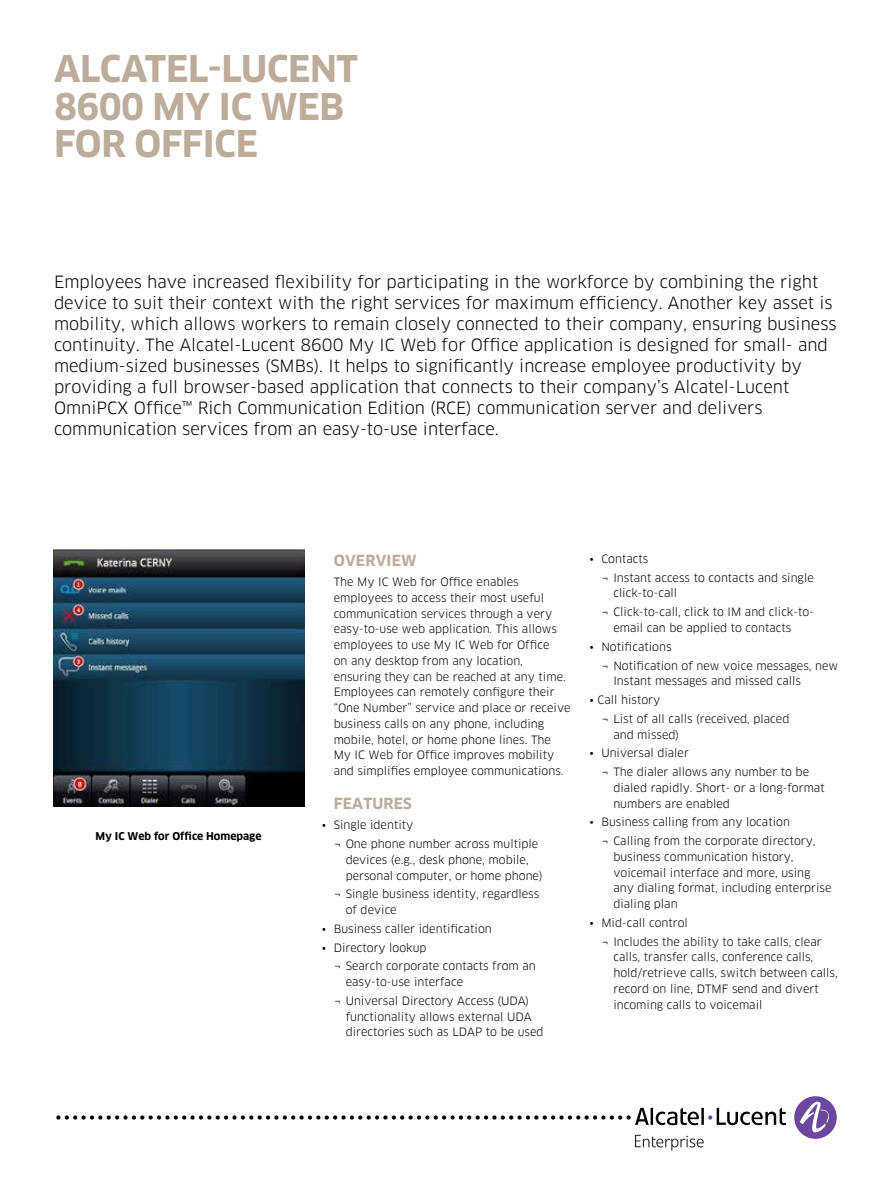
<style>
.page{position:relative;width:893px;height:1191px;background:#fff}
.page>*{position:absolute;margin:0;border:0;box-sizing:border-box;transform-origin:0 0}
.t1{font:700 36px/37.5px "Clan OT";letter-spacing:-.01em;color:#bdac9a}
.t2{font:16.5px/21px "Clan OT";color:#000}
.t3{font:700 15px "Clan OT";letter-spacing:.01em;color:#bdac9a}
.t4{font:11.25px/15.8px "Clan OT";color:#000}
.t5{font:700 10.5px "Clan OT";color:#000}
</style>
<div class="page">
<div style="left:794px;top:1096px;width:43px;height:42px;background:#6b489d;border-radius:50%"></div>
<svg style="left:800px;top:1101px;width:32px;height:32px"></svg>
<svg style="left:56px;top:1107px;width:730px;height:18px"></svg>
<svg style="left:635px;top:1134px;width:69px;height:16px"></svg>
<img style="left:54px;top:549px;width:250px;height:257px">
<h1 class="t1" style="left:54px;top:51px;width:306px">ALCATEL-LUCENT<br>8600 MY IC WEB<br>FOR OFFICE</h1>
<p class="t2" style="left:54px;top:271px;width:784px">Employees have increased flexibility for participating in the workforce by combining the right device to suit their context with the right services for maximum efficiency. Another key asset is mobility, which allows workers to remain closely connected to their company, ensuring business continuity. The Alcatel-Lucent 8600 My IC Web for Office application is designed for small- and medium-sized businesses (SMBs). It helps to significantly increase employee productivity by providing a full browser-based application that connects to their company’s Alcatel-Lucent OmniPCX Office™ Rich Communication Edition (RCE) communication server and delivers communication services from an easy-to-use interface.</p>
<p class="t5" style="left:96px;top:830px;width:167px">MY IC WEB FOR OFFICE HOMEPAGE</p>
<h3 class="t3" style="left:334px;top:551px;width:82px">OVERVI EW</h3>
<p class="t4" style="left:334px;top:574px;width:238px">The My IC Web for Office enables employees to access their most useful communication services through a very easy-to-use web application. This allows employees to use My IC Web for Office<br>on any desktop from any location, ensuring they can be reached at any time.<br>Employees can remotely configure their “One Number” service and place or receive business calls on any phone, including mobile, hotel, or home phone lines. The My IC Web for Office improves mobility and simplifies employee communications.</p>
<h3 class="t3" style="left:334px;top:794px;width:80px">FEATURES</h3>
<p class="t4" style="left:334px;top:815px;width:206px;line-height:18.8px;text-indent:-12px">• Single identity<br>¬ One phone number across multiple</p>
<p class="t4" style="left:346px;top:851px;width:198px">devices (e.g., desk phone, mobile, personal computer, or home phone)</p>
<p class="t4" style="left:346px;top:886px;width:195px;text-indent:-12px">¬ Single business identity, regardless of device</p>
<p class="t4" style="left:322px;top:920px;width:172px">• Business caller identification</p>
<p class="t4" style="left:334px;top:938px;width:204px;line-height:18.8px;text-indent:-12px">• Directory lookup<br>¬ Search corporate contacts from an</p>
<p class="t4" style="left:334px;top:972px;width:197px;line-height:18.8px;text-indent:12px">easy-to-use interface<br>¬ Universal Directory Access (UDA)</p>
<p class="t4" style="left:346px;top:1008px;width:199px">functionality allows external UDA directories such as LDAP to be used</p>
<p class="t4" style="left:601px;top:549px;width:214px;line-height:18.8px;text-indent:-12px">• Contacts<br>¬ Instant access to contacts and single</p>
<p class="t4" style="left:601px;top:584px;width:214px;line-height:18.8px;text-indent:12px">click-to-call<br>¬ Click-to-call, click to IM and click-to-</p>
<p class="t4" style="left:613px;top:620px;width:179px">email can be applied to contacts</p>
<p class="t4" style="left:601px;top:637px;width:238px;line-height:18.8px;text-indent:-12px">• Notifications<br>¬ Notification of new voice messages, new</p>
<p class="t4" style="left:613px;top:673px;width:189px">Instant messages and missed calls</p>
<p class="t4" style="left:601px;top:690px;width:190px;line-height:18.8px;text-indent:-12px">• Call history<br>¬ List of all calls (received, placed</p>
<p class="t4" style="left:613px;top:726px;width:67px">and missed)</p>
<p class="t4" style="left:601px;top:744px;width:209px;line-height:18.8px;text-indent:-12px">• Universal dialer<br>¬ The dialer allows any number to be</p>
<p class="t4" style="left:613px;top:780px;width:213px">dialed rapidly. Short- or a long-format numbers are enabled</p>
<p class="t4" style="left:601px;top:813px;width:216px;line-height:18.8px;text-indent:-12px">• Business calling from any location<br>¬ Calling from the corporate directory,</p>
<p class="t4" style="left:613px;top:849px;width:220px">business communication history, voicemail interface and more, using any dialing format, including enterprise dialing plan</p>
<p class="t4" style="left:601px;top:913px;width:222px;line-height:18.8px;text-indent:-12px">• Mid-call control<br>¬ Includes the ability to take calls, clear</p>
<p class="t4" style="left:613px;top:949px;width:226px">calls, transfer calls, conference calls, hold/retrieve calls, switch between calls, record on line, DTMF send and divert incoming calls to voicemail</p>
</div>
